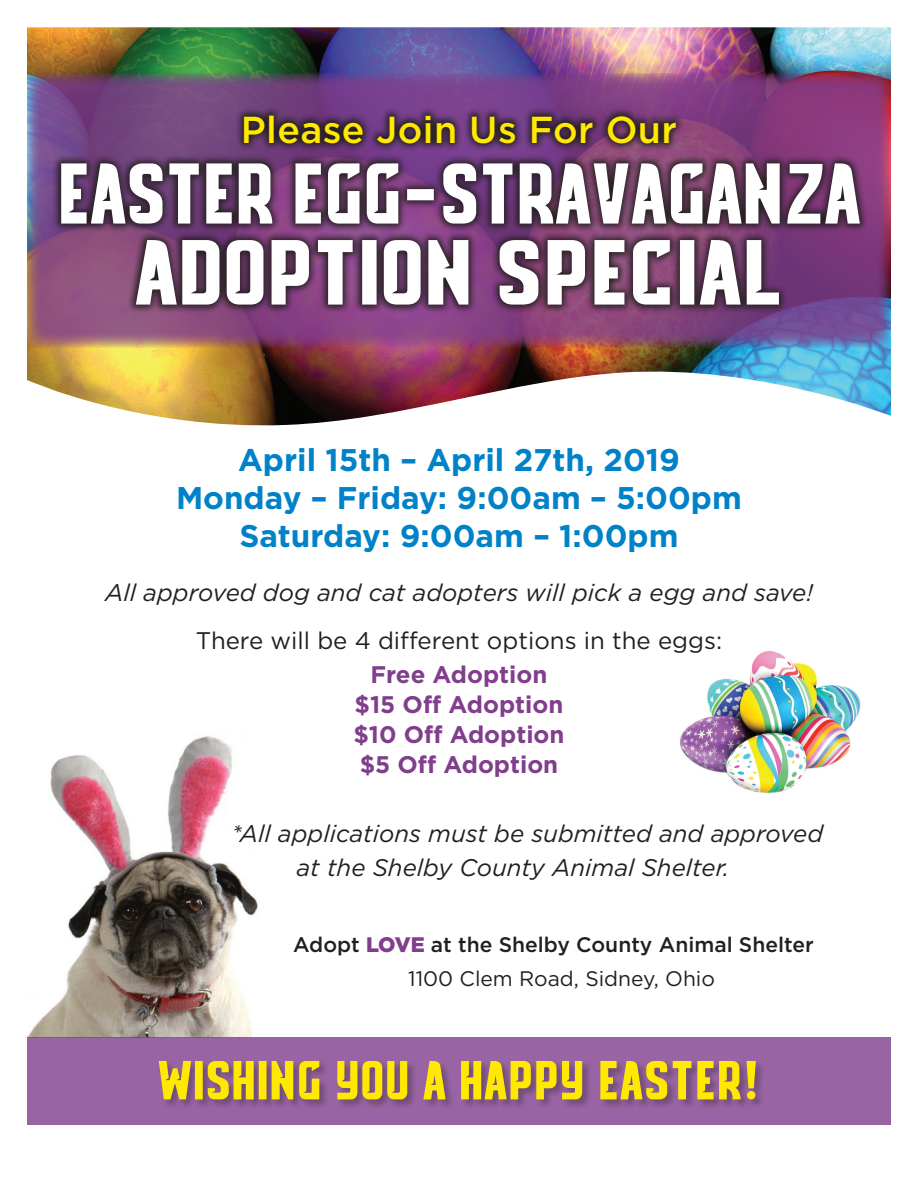
<style>
.page{position:relative;width:918px;height:1188px;background:#fff}
.page>*{position:absolute;margin:0;border:0;box-sizing:border-box;transform-origin:0 0}
.t1{font:88.5px "Cubadak";letter-spacing:.01em;color:#fff;scale:1.1 1}
.t2{font:82.5px "Cubadak";color:#fff}
.t3{font:52.8px "Cubadak";letter-spacing:.02em;color:#ffe901}
.t4{font:500 37.5px "Gotham HTF";letter-spacing:.01em;color:#ffe901}
.t5{font:700 31.35px/37.7px "Gotham HTF";color:#0082c8;text-align:center}
.t6{font:italic 24px/34.2px "Gotham HTF";color:#231f20}
.t7{font:700 24px/30px "Gotham HTF";color:#803e8c;text-align:center}
.t8{font:24px "Gotham HTF";color:#231f20}
.t9{font:500 21px/34.2px "Gotham HTF";color:#231f20}
.s1{font-weight:900;color:#803e8c}
.s2{font-weight:400}
</style>
<div class="page">
<img style="left:26px;top:736px;width:232px;height:302px">
<img style="left:680px;top:651px;width:181px;height:143px">
<img style="left:27px;top:27px;width:864px;height:399px">
<img style="left:27px;top:73px;width:864px;height:275px">
<div style="left:52px;top:106px;width:817px;height:208px;background:#231f20;opacity:.95"></div>
<div style="left:27px;top:1037px;width:864px;height:88px;background:#9964a3"></div>
<div style="left:158px;top:1060px;width:608px;height:50px;background:#231f20;opacity:.35"></div>
<h3 class="t4" style="left:241px;top:108px;width:438px">Please Join Us For Our</h3>
<h2 class="t2" style="left:57px;top:149px;width:805px">EASTER EGG-STRAVAGANZA</h2>
<h1 class="t1" style="left:135px;top:224px;width:591px">ADOPTION SPECIAL</h1>
<h3 class="t5" style="left:176px;top:441px;width:567px">April 15th – April 27th, 2019<br>Monday – Friday: 9:00am – 5:00pm<br>Saturday: 9:00am – 1:00pm</h3>
<p class="t6" style="left:105px;top:576px;width:709px">All approved dog and cat adopters will pick a egg and save!</p>
<p class="t8" style="left:196px;top:627px;width:528px">There will be 4 different options in the eggs:</p>
<p class="t7" style="left:353px;top:659px;width:213px">Free Adoption $15 Off Adoption $10 Off Adoption $5 Off Adoption</p>
<p class="t6" style="left:297px;top:816px;width:528px;text-indent:-65px">*All applications must be submitted and approved at the Shelby County Animal Shelter.</p>
<p class="t9" style="left:408px;top:927px;width:407px;text-indent:-115px">Adopt <span class="s1">LOVE</span> at the Shelby County Animal Shelter<br><span class="s2">1100 Clem Road, Sidney, Ohio</span></p>
<h3 class="t3" style="left:158px;top:1052px;width:603px">WISHING YOU A HAPPY EASTER!</h3>
</div>
